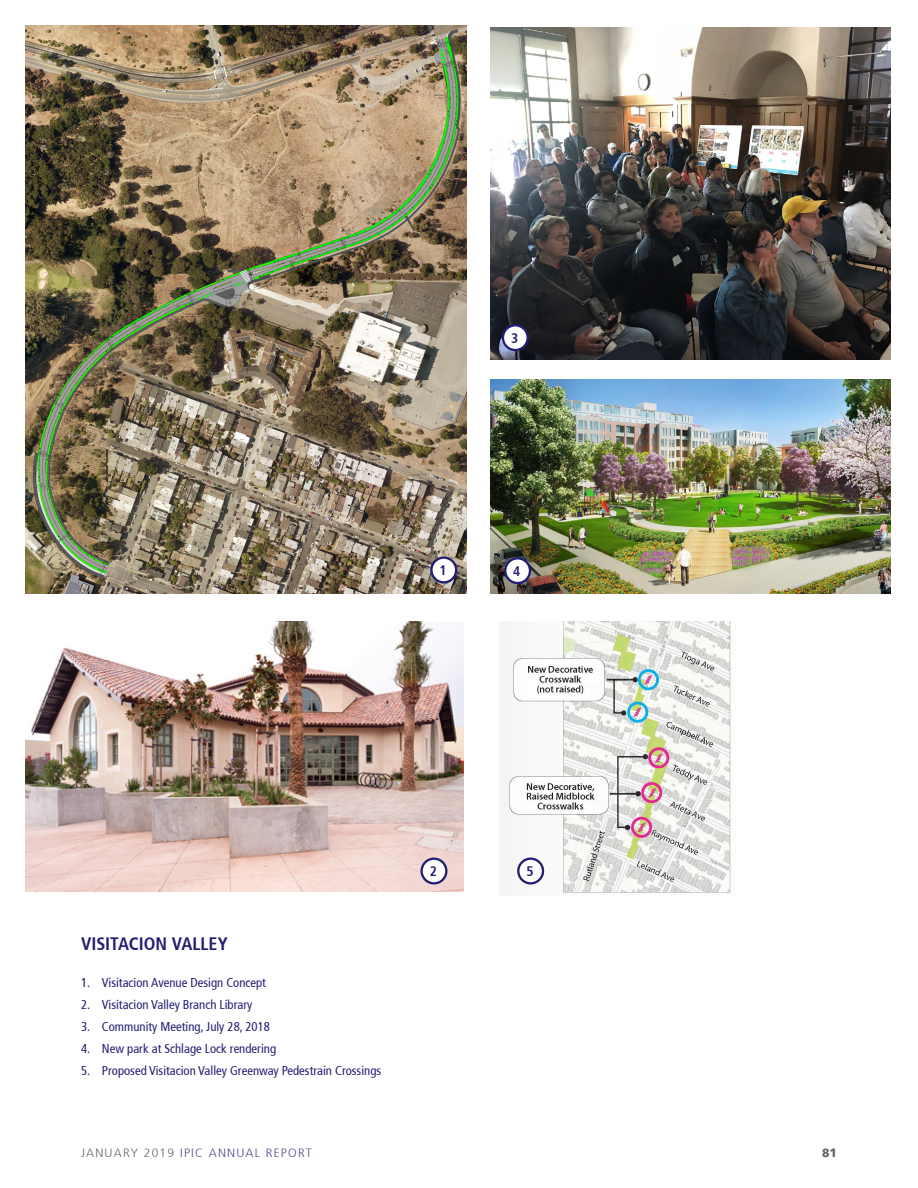
<style>
.page{position:relative;width:918px;height:1188px;background:#fff}
.page>*{position:absolute;margin:0;border:0;box-sizing:border-box;transform-origin:0 0}
.Heading_3{font:700 condensed 18px "Frutiger 67";color:#221e73}
.Heading_3-2{font:700 condensed 13.8px "Frutiger 67";color:#221e73}
.Captions{font:condensed 12.75px "Frutiger 57";color:#221e73}
.t1{font:300 12px "Frutiger 45";letter-spacing:.1em;color:#4b478a}
.t2{font:900 12px "Frutiger 75";color:#636366}
.s1{color:#636366}
</style>
<div class="page">
<img style="left:490px;top:380px;width:401px;height:214px">
<img style="left:25px;top:621px;width:439px;height:270px">
<img style="left:500px;top:621px;width:231px;height:275px">
<img style="left:25px;top:25px;width:442px;height:569px">
<div style="left:431px;top:558px;width:25px;height:24px;background:#fff;border-radius:50%"></div>
<div style="left:430px;top:556px;width:27px;height:27px;border:2px solid #221e73;border-radius:50%"></div>
<div style="left:422px;top:859px;width:24px;height:24px;background:#fff;border-radius:50%"></div>
<div style="left:420px;top:858px;width:27px;height:27px;border:2px solid #221e73;border-radius:50%"></div>
<div style="left:505px;top:558px;width:25px;height:25px;background:#fff;border-radius:50%"></div>
<div style="left:504px;top:557px;width:27px;height:27px;border:2px solid #221e73;border-radius:50%"></div>
<div style="left:518px;top:859px;width:25px;height:24px;background:#fff;border-radius:50%"></div>
<div style="left:517px;top:858px;width:27px;height:27px;border:2px solid #221e73;border-radius:50%"></div>
<img style="left:490px;top:27px;width:401px;height:333px">
<div style="left:503px;top:325px;width:25px;height:25px;background:#fff;border-radius:50%"></div>
<div style="left:502px;top:324px;width:27px;height:27px;border:2px solid #221e73;border-radius:50%"></div>
<p class="Heading_3-2" style="left:511px;top:330px;width:9px">3</p>
<p class="Heading_3-2" style="left:440px;top:562px;width:9px">1</p>
<p class="Heading_3-2" style="left:513px;top:563px;width:9px">4</p>
<p class="Heading_3" style="left:81px;top:933px;width:148px">VISITACION VALLEY</p>
<p class="Captions" style="left:81px;top:975px;width:187px">1. Visitacion Avenue Design Concept</p>
<p class="Captions" style="left:81px;top:997px;width:173px">2. Visitacion Valley Branch Library</p>
<p class="Captions" style="left:81px;top:1019px;width:190px">3. Community Meeting, July 28, 2018</p>
<p class="Captions" style="left:81px;top:1041px;width:197px">4. New park at Schlage Lock rendering</p>
<p class="Captions" style="left:81px;top:1063px;width:302px">5. Proposed Visitacion Valley Greenway Pedestrain Crossings</p>
<p class="Heading_3-2" style="left:430px;top:863px;width:9px">2</p>
<p class="Heading_3-2" style="left:526px;top:863px;width:9px">5</p>
<p class="t1" style="left:81px;top:1146px;width:232px"><span class="s1">JANUARY 2019</span> IPIC ANNUAL REPORT</p>
<p class="t2" style="left:822px;top:1145px;width:16px">81</p>
</div>
